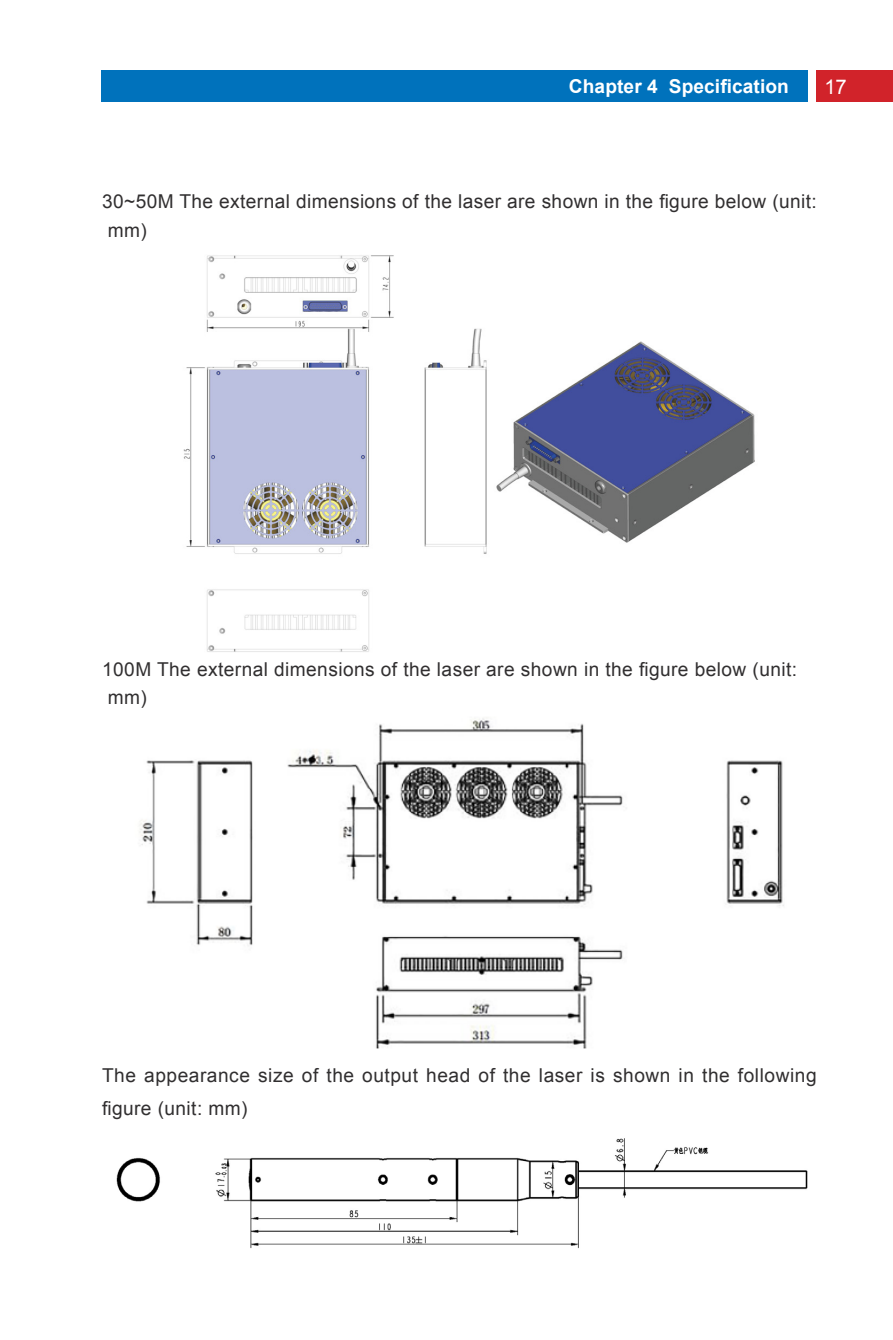
<style>
.page{position:relative;width:893px;height:1340px;background:#fff}
.page>*{position:absolute;margin:0;border:0;box-sizing:border-box;transform-origin:0 0}
.t1{font:20.25px "Arial";color:#fff}
._1-正文-英文{font:19.12px/32.6px "Arial";letter-spacing:.02em;color:#312f30}
.t2{font:700 19.12px "Arial";letter-spacing:.005em;color:#fff}
</style>
<div class="page">
<div style="left:102px;top:70px;width:706px;height:32px;background:#0072bc"></div>
<div style="left:817px;top:70px;width:76px;height:32px;background:#d1232a"></div>
<img style="left:183px;top:255px;width:572px;height:397px">
<img style="left:116px;top:1138px;width:692px;height:111px">
<img style="left:139px;top:718px;width:645px;height:331px">
<p class="t2" style="left:569px;top:74px;width:221px">Chapter 4 Specification</p>
<p class="t1" style="left:824px;top:73px;width:24px">17</p>
<p class="_1-正文-英文" style="left:102px;top:185px;width:716px">30~50M The external dimensions of the laser are shown in the figure below (unit:</p>
<p class="_1-正文-英文" style="left:108px;top:214px;width:41px">mm)</p>
<p class="_1-正文-英文" style="left:102px;top:652px;width:696px">100M The external dimensions of the laser are shown in the figure below (unit:</p>
<p class="_1-正文-英文" style="left:108px;top:681px;width:41px">mm)</p>
<p class="_1-正文-英文" style="left:102px;top:1059px;width:716px">The appearance size of the output head of the laser is shown in the following figure (unit: mm)</p>
</div>
